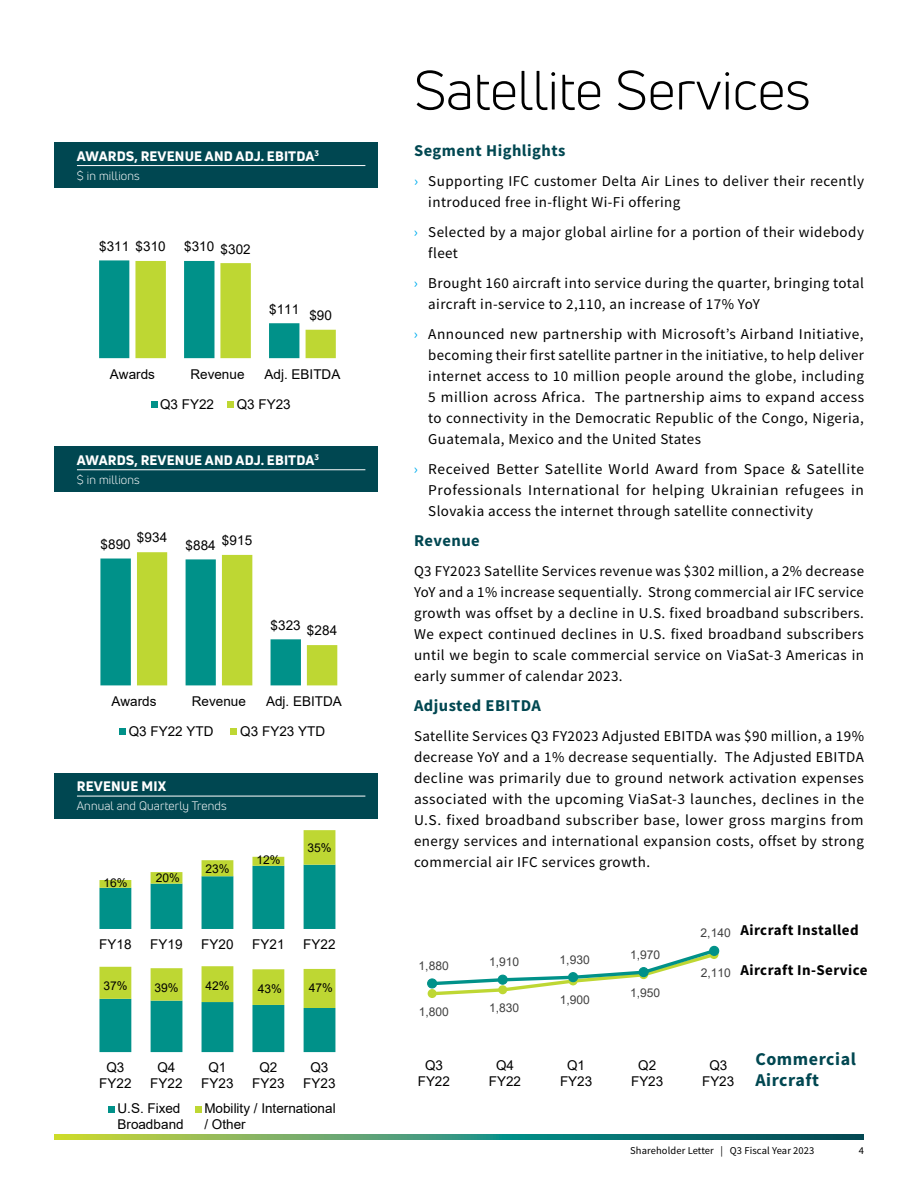
<style>
.page{position:relative;width:918px;height:1188px;background:#fff}
.page>*{position:absolute;margin:0;border:0;box-sizing:border-box;transform-origin:0 0}
.t1{font:54px "Uni Neue";color:#000}
.t2{font:700 18px/21px "Source Sans Pro";letter-spacing:.03em;color:#004751}
.t3{font:700 16.5px "Source Sans Pro";letter-spacing:.03em;color:#004751}
.t4{font:15px/21px "Source Sans Pro";letter-spacing:.03em;color:#000;text-align:justify}
.t5{font:700 15px "Source Sans Pro";letter-spacing:.03em;color:#000}
.t6{font:13.5px/15.5px "Arial";color:#000;text-align:center}
.t7{font:800 13.5px "Uni Neue";letter-spacing:.01em;color:#fff}
.t8{font:12px "Arial";letter-spacing:-.005em;color:#404040}
.t9{font:12px "Uni Neue";letter-spacing:.01em;color:#fff}
.t10{font:12px "Arial";letter-spacing:-.005em;color:#000}
.t11{font:10.5px "Source Sans Pro";letter-spacing:.01em;color:#000}
.s1{color:#00aeef}
</style>
<div class="page">
<svg style="left:54px;top:1135px;width:810px;height:5px;background:#479267"></svg>
<div style="left:54px;top:142px;width:324px;height:46px;background:#004751"></div>
<hr style="left:77px;top:165px;width:288px;height:1px;background:#fff">
<div style="left:54px;top:447px;width:324px;height:45px;background:#004751"></div>
<hr style="left:77px;top:469px;width:288px;height:1px;background:#fff">
<div style="left:54px;top:773px;width:324px;height:45px;background:#004751"></div>
<hr style="left:77px;top:796px;width:288px;height:1px;background:#fff">
<svg style="left:99px;top:260px;width:237px;height:98px"></svg>
<div style="left:151px;top:401px;width:6px;height:7px;background:#009189"></div>
<div style="left:227px;top:401px;width:7px;height:7px;background:#bed733"></div>
<svg style="left:99px;top:830px;width:236px;height:99px"></svg>
<svg style="left:99px;top:966px;width:236px;height:86px"></svg>
<div style="left:108px;top:1106px;width:7px;height:6px;background:#009189"></div>
<div style="left:195px;top:1106px;width:7px;height:6px;background:#bed733"></div>
<svg style="left:428px;top:948px;width:290px;height:49px"></svg>
<div style="left:428px;top:979px;width:9px;height:9px;background:#009189;border-radius:50%"></div>
<div style="left:427px;top:978px;width:10px;height:11px;border:1px solid #009189;border-radius:50%"></div>
<div style="left:498px;top:975px;width:9px;height:9px;background:#009189;border-radius:50%"></div>
<div style="left:498px;top:975px;width:10px;height:10px;border:1px solid #009189;border-radius:50%"></div>
<div style="left:569px;top:973px;width:9px;height:9px;background:#009189;border-radius:50%"></div>
<div style="left:568px;top:972px;width:10px;height:10px;border:1px solid #009189;border-radius:50%"></div>
<div style="left:639px;top:968px;width:9px;height:9px;background:#009189;border-radius:50%"></div>
<div style="left:639px;top:967px;width:10px;height:10px;border:1px solid #009189;border-radius:50%"></div>
<div style="left:710px;top:946px;width:9px;height:9px;background:#009189;border-radius:50%"></div>
<div style="left:709px;top:946px;width:10px;height:10px;border:1px solid #009189;border-radius:50%"></div>
<svg style="left:100px;top:552px;width:237px;height:133px"></svg>
<div style="left:119px;top:729px;width:7px;height:6px;background:#009189"></div>
<svg style="left:231px;top:729px;width:6px;height:6px"></svg>
<p class="t7" style="left:77px;top:147px;width:244px">AWARDS, REVENUE AND ADJ. EBITDA<sup>3</sup></p>
<p class="t9" style="left:77px;top:168px;width:64px">$ in millions</p>
<p class="t6" style="left:99px;top:238px;width:32px">$311</p>
<p class="t6" style="left:184px;top:239px;width:32px">$310</p>
<p class="t6" style="left:136px;top:239px;width:32px">$310</p>
<p class="t6" style="left:221px;top:241px;width:32px">$302</p>
<p class="t6" style="left:269px;top:301px;width:32px">$111</p>
<p class="t6" style="left:309px;top:308px;width:24px">$90</p>
<p class="t6" style="left:110px;top:366px;width:47px">Awards</p>
<p class="t6" style="left:190px;top:366px;width:56px">Revenue</p>
<p class="t6" style="left:265px;top:366px;width:77px">Adj. EBITDA</p>
<p class="t6" style="left:160px;top:396px;width:55px">Q3 FY22</p>
<p class="t6" style="left:237px;top:396px;width:55px">Q3 FY23</p>
<p class="t7" style="left:77px;top:451px;width:244px">AWARDS, REVENUE AND ADJ. EBITDA<sup>3</sup></p>
<p class="t9" style="left:77px;top:472px;width:64px">$ in millions</p>
<p class="t6" style="left:137px;top:530px;width:32px">$934</p>
<p class="t6" style="left:222px;top:533px;width:32px">$915</p>
<p class="t6" style="left:101px;top:536px;width:32px">$890</p>
<p class="t6" style="left:186px;top:537px;width:32px">$884</p>
<p class="t6" style="left:271px;top:617px;width:32px">$323</p>
<p class="t6" style="left:307px;top:623px;width:32px">$284</p>
<p class="t6" style="left:111px;top:693px;width:47px">Awards</p>
<p class="t6" style="left:192px;top:693px;width:56px">Revenue</p>
<p class="t6" style="left:266px;top:693px;width:77px">Adj. EBITDA</p>
<p class="t6" style="left:129px;top:724px;width:86px">Q3 FY22 YTD</p>
<p class="t6" style="left:240px;top:724px;width:86px">Q3 FY23 YTD</p>
<p class="t7" style="left:77px;top:777px;width:91px">REVENUE MIX</p>
<p class="t9" style="left:77px;top:799px;width:151px">Annual and Quarterly Trends</p>
<p class="t10" style="left:103px;top:874px;width:26px">16%</p>
<p class="t10" style="left:156px;top:870px;width:26px">20%</p>
<p class="t10" style="left:205px;top:860px;width:26px">23%</p>
<p class="t10" style="left:256px;top:852px;width:26px">12%</p>
<p class="t10" style="left:307px;top:839px;width:26px">35%</p>
<p class="t6" style="left:99px;top:937px;width:34px">FY18</p>
<p class="t6" style="left:150px;top:937px;width:34px">FY19</p>
<p class="t6" style="left:201px;top:937px;width:34px">FY20</p>
<p class="t6" style="left:252px;top:937px;width:34px">FY21</p>
<p class="t6" style="left:303px;top:937px;width:34px">FY22</p>
<p class="t10" style="left:103px;top:977px;width:26px">37%</p>
<p class="t10" style="left:154px;top:979px;width:26px">39%</p>
<p class="t10" style="left:205px;top:978px;width:26px">42%</p>
<p class="t10" style="left:258px;top:981px;width:26px">43%</p>
<p class="t10" style="left:309px;top:979px;width:26px">47%</p>
<p class="t6" style="left:99px;top:1060px;width:34px">Q3<br>FY22</p>
<p class="t6" style="left:150px;top:1060px;width:34px">Q4<br>FY22</p>
<p class="t6" style="left:201px;top:1060px;width:34px">Q1<br>FY23</p>
<p class="t6" style="left:252px;top:1060px;width:34px">Q2<br>FY23</p>
<p class="t6" style="left:303px;top:1060px;width:34px">Q3<br>FY23</p>
<p class="t6" style="left:118px;top:1101px;width:68px;text-align:left">U.S. Fixed<br>Broadband</p>
<p class="t6" style="left:204px;top:1101px;width:133px;text-align:left">Mobility / International / Other</p>
<h1 class="t1" style="left:414px;top:58px;width:398px">Satellite Services</h1>
<p class="t3" style="left:414px;top:139px;width:153px">Segment Highlights</p>
<p class="t4" style="left:428px;top:170px;width:437px;text-indent:-14px"><span class="s1">›</span> Supporting IFC customer Delta Air Lines to deliver their recently introduced free in-flight Wi-Fi offering</p>
<p class="t4" style="left:428px;top:221px;width:437px;text-indent:-14px"><span class="s1">›</span> Selected by a major global airline for a portion of their widebody fleet</p>
<p class="t4" style="left:428px;top:272px;width:437px;text-indent:-14px"><span class="s1">›</span> Brought 160 aircraft into service during the quarter, bringing total aircraft in-service to 2,110, an increase of 17% YoY</p>
<p class="t4" style="left:428px;top:323px;width:437px;text-indent:-14px"><span class="s1">›</span> Announced new partnership with Microsoft’s Airband Initiative, becoming their first satellite partner in the initiative, to help deliver internet access to 10 million people around the globe, including 5 million across Africa. The partnership aims to expand access to connectivity in the Democratic Republic of the Congo, Nigeria, Guatemala, Mexico and the United States</p>
<p class="t4" style="left:428px;top:458px;width:437px;text-indent:-14px"><span class="s1">›</span> Received Better Satellite World Award from Space &amp; Satellite Professionals International for helping Ukrainian refugees in Slovakia access the internet through satellite connectivity</p>
<p class="t3" style="left:414px;top:529px;width:67px">Revenue</p>
<p class="t4" style="left:414px;top:560px;width:452px">Q3 FY2023 Satellite Services revenue was $302 million, a 2% decrease YoY and a 1% increase sequentially. Strong commercial air IFC service growth was offset by a decline in U.S. fixed broadband subscribers.<br>We expect continued declines in U.S. fixed broadband subscribers until we begin to scale commercial service on ViaSat-3 Americas in early summer of calendar 2023.</p>
<p class="t3" style="left:414px;top:694px;width:129px">Adjusted EBITDA</p>
<p class="t4" style="left:414px;top:725px;width:452px">Satellite Services Q3 FY2023 Adjusted EBITDA was $90 million, a 19% decrease YoY and a 1% decrease sequentially. The Adjusted EBITDA decline was primarily due to ground network activation expenses associated with the upcoming ViaSat-3 launches, declines in the U.S. fixed broadband subscriber base, lower gross margins from energy services and international expansion costs, offset by strong commercial air IFC services growth.</p>
<p class="t8" style="left:419px;top:957px;width:32px">1,880</p>
<p class="t8" style="left:489px;top:954px;width:32px">1,910</p>
<p class="t8" style="left:560px;top:951px;width:32px">1,930</p>
<p class="t8" style="left:630px;top:946px;width:32px">1,970</p>
<p class="t8" style="left:419px;top:1004px;width:32px">1,800</p>
<p class="t8" style="left:489px;top:1000px;width:32px">1,830</p>
<p class="t8" style="left:560px;top:991px;width:32px">1,900</p>
<p class="t8" style="left:630px;top:985px;width:32px">1,950</p>
<p class="t8" style="left:701px;top:925px;width:32px">2,140</p>
<p class="t8" style="left:701px;top:965px;width:32px">2,110</p>
<p class="t5" style="left:740px;top:920px;width:120px">Aircraft Installed</p>
<p class="t5" style="left:740px;top:960px;width:129px">Aircraft In-Service</p>
<p class="t6" style="left:418px;top:1057px;width:34px;line-height:16.2px">Q3<br>FY22</p>
<p class="t6" style="left:489px;top:1057px;width:34px;line-height:16.2px">Q4<br>FY22</p>
<p class="t6" style="left:560px;top:1057px;width:34px;line-height:16.2px">Q1<br>FY23</p>
<p class="t6" style="left:631px;top:1057px;width:34px;line-height:16.2px">Q2<br>FY23</p>
<p class="t6" style="left:702px;top:1057px;width:34px;line-height:16.2px">Q3<br>FY23</p>
<p class="t2" style="left:755px;top:1049px;width:102px">Commercial<br>Aircraft</p>
<p class="t11" style="left:630px;top:1144px;width:186px">Shareholder Letter | Q3 Fiscal Year 2023</p>
<p class="t11" style="left:859px;top:1144px;width:7px">4</p>
</div>
